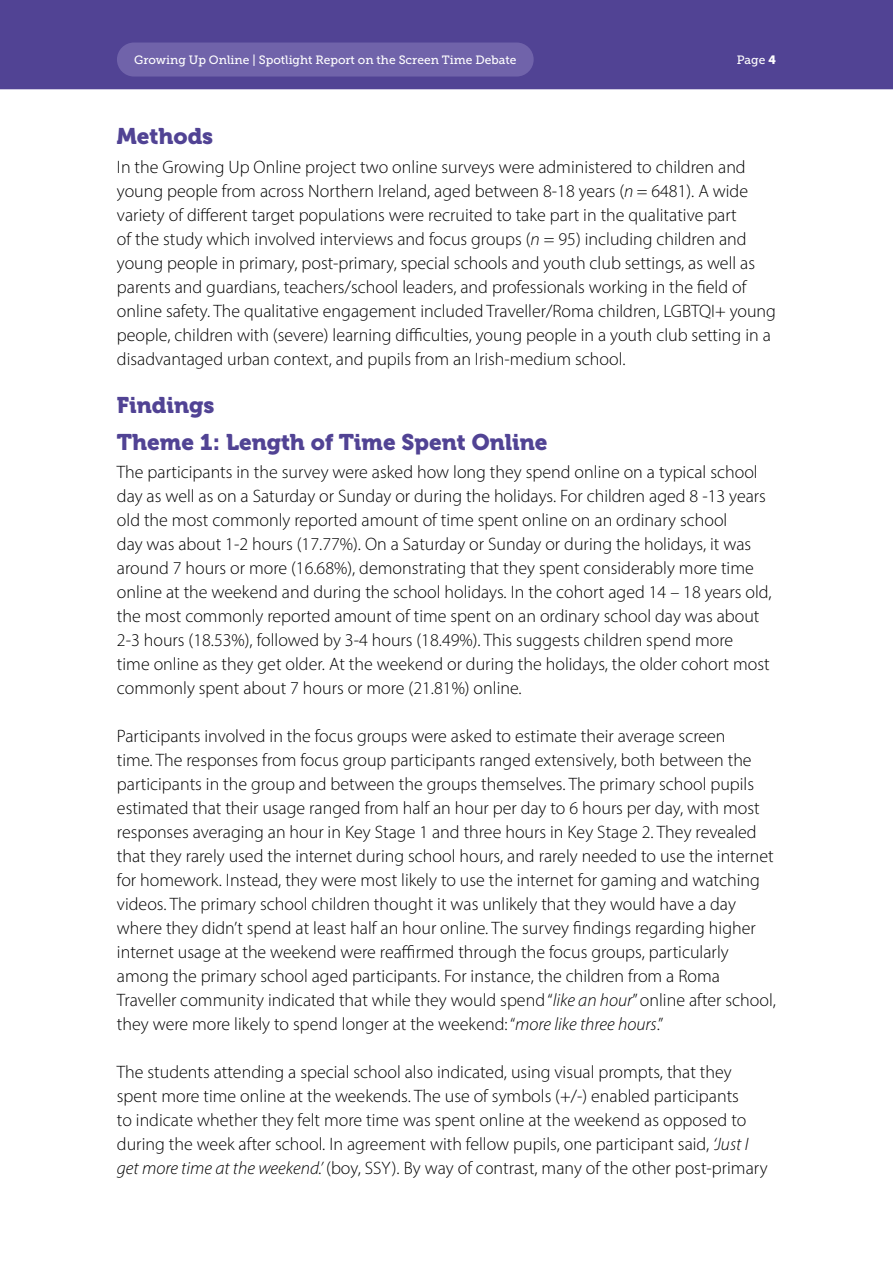
<style>
.page{position:relative;width:893px;height:1263px;background:#514394}
.page>*{position:absolute;margin:0;border:0;box-sizing:border-box;transform-origin:0 0}
.H2_-_Subhead{font:22.5px "Museo 900";color:#514394}
.P_-_Body{font:300 18px/24px "Myriad Pro";color:#000}
.t1{font:12px "Museo Slab 500";color:#fff}
.s1{font-family:"Museo Slab 900"}
.s2{font-style:italic}
</style>
<div class="page">
<div style="left:0;top:89px;width:893px;height:1174px;background:#fff"></div>
<div style="left:117px;top:43px;width:417px;height:34px;background:#7063aa;border-radius:17px"></div>
<p class="t1" style="left:134px;top:53px;width:384px">Growing Up Online | Spotlight Report on the Screen Time Debate</p>
<p class="t1" style="left:737px;top:53px;width:41px">Page <span class="s1">4</span></p>
<h2 class="H2_-_Subhead" style="left:117px;top:124px;width:98px">Methods</h2>
<p class="P_-_Body" style="left:117px;top:155px;width:661px">In the Growing Up Online project two online surveys were administered to children and young people from across Northern Ireland, aged between 8-18 years (<span class="s2">n</span> = 6481). A wide variety of different target populations were recruited to take part in the qualitative part<br>of the study which involved interviews and focus groups (<span class="s2">n</span> = 95) including children and young people in primary, post-primary, special schools and youth club settings, as well as parents and guardians, teachers/school leaders, and professionals working in the field of online safety. The qualitative engagement included Traveller/Roma children, LGBTQI+ young people, children with (severe) learning difficulties, young people in a youth club setting in a disadvantaged urban context, and pupils from an Irish-medium school.</p>
<h2 class="H2_-_Subhead" style="left:117px;top:392px;width:99px">Findings</h2>
<h2 class="H2_-_Subhead" style="left:117px;top:429px;width:432px">Theme 1: Length of Time Spent Online</h2>
<p class="P_-_Body" style="left:117px;top:460px;width:656px">The participants in the survey were asked how long they spend online on a typical school day as well as on a Saturday or Sunday or during the holidays. For children aged 8 -13 years old the most commonly reported amount of time spent online on an ordinary school<br>day was about 1-2 hours (17.77%). On a Saturday or Sunday or during the holidays, it was around 7 hours or more (16.68%), demonstrating that they spent considerably more time online at the weekend and during the school holidays. In the cohort aged 14 – 18 years old, the most commonly reported amount of time spent on an ordinary school day was about 2-3 hours (18.53%), followed by 3-4 hours (18.49%). This suggests children spend more<br>time online as they get older. At the weekend or during the holidays, the older cohort most commonly spent about 7 hours or more (21.81%) online.</p>
<p class="P_-_Body" style="left:117px;top:724px;width:660px">Participants involved in the focus groups were asked to estimate their average screen<br>time. The responses from focus group participants ranged extensively, both between the participants in the group and between the groups themselves. The primary school pupils estimated that their usage ranged from half an hour per day to 6 hours per day, with most responses averaging an hour in Key Stage 1 and three hours in Key Stage 2. They revealed that they rarely used the internet during school hours, and rarely needed to use the internet for homework. Instead, they were most likely to use the internet for gaming and watching videos. The primary school children thought it was unlikely that they would have a day where they didn’t spend at least half an hour online. The survey findings regarding higher internet usage at the weekend were reaffirmed through the focus groups, particularly among the primary school aged participants. For instance, the children from a Roma Traveller community indicated that while they would spend “<span class="s2">like an hour</span>” online after school, they were more likely to spend longer at the weekend: “<span class="s2">more like three hours</span>.”</p>
<p class="P_-_Body" style="left:117px;top:1060px;width:652px">The students attending a special school also indicated, using visual prompts, that they spent more time online at the weekends. The use of symbols (+/-) enabled participants<br>to indicate whether they felt more time was spent online at the weekend as opposed to during the week after school. In agreement with fellow pupils, one participant said, <span class="s2">‘Just I get more time at the weekend.’</span> (boy, SSY). By way of contrast, many of the other post-primary</p>
</div>
